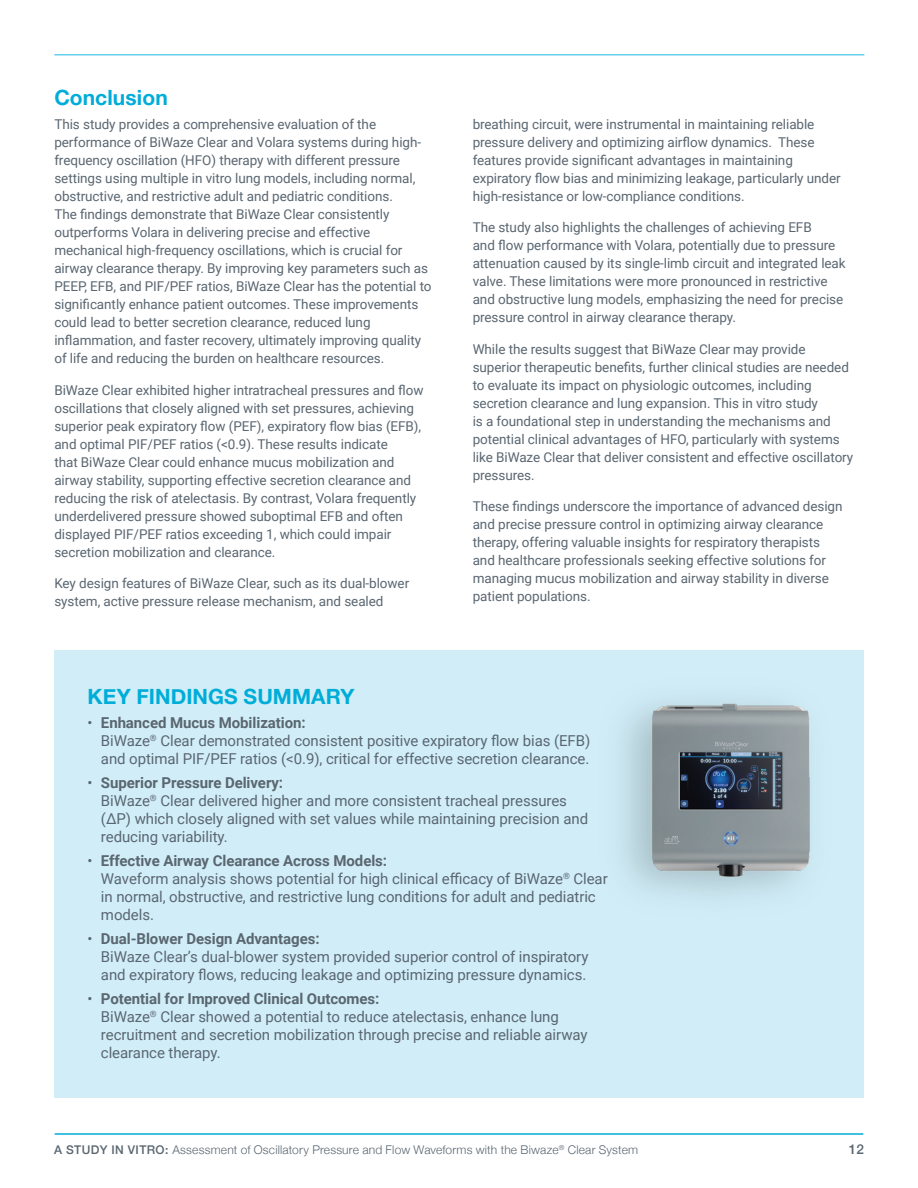
<style>
.page{position:relative;width:918px;height:1188px;background:#fff}
.page>*{position:absolute;margin:0;border:0;box-sizing:border-box;transform-origin:0 0}
.Headline1{font:700 21px "Helvetica Neue";letter-spacing:.005em;color:#00add8}
.t1{font:15px/18px "Roboto";letter-spacing:-.005em;color:#5a6671}
.Body-9_12{font:13.5px/18px "Roboto";letter-spacing:-.005em;color:#5a6671}
.t2{font:500 13.5px "Helvetica Neue";color:#5a6670}
.t3{font:300 12px "Helvetica Neue";letter-spacing:.015em;color:#5a6671}
.s1{color:#5a6670}
.s2{font-weight:700;color:#5a6670}
.s3{font-weight:500;color:#5a6670}
</style>
<div class="page">
<hr style="left:55px;top:1133px;width:808px;height:2px;background:#00add8">
<div style="left:54px;top:651px;width:810px;height:447px;background:#d1eef8"></div>
<img style="left:621px;top:700px;width:189px;height:197px">
<hr style="left:54px;top:54px;width:810px;height:2px;background:#65d0ec">
<p class="Headline1" style="left:54px;top:81px;width:115px">Conclusion</p>
<p class="Body-9_12" style="left:54px;top:115px;width:379px">This study provides a comprehensive evaluation of the performance of BiWaze Clear and Volara systems during high&shy;frequency oscillation (HFO) therapy with different pressure settings using multiple in vitro lung models, including normal, obstructive, and restrictive adult and pediatric conditions.<br>The findings demonstrate that BiWaze Clear consistently outperforms Volara in delivering precise and effective mechanical high-frequency oscillations, which is crucial for airway clearance therapy. By improving key parameters such as PEEP, EFB, and PIF/PEF ratios, BiWaze Clear has the potential to significantly enhance patient outcomes. These improvements could lead to better secretion clearance, reduced lung inflammation, and faster recovery, ultimately improving quality of life and reducing the burden on healthcare resources.</p>
<p class="Body-9_12" style="left:54px;top:380px;width:371px">BiWaze Clear exhibited higher intratracheal pressures and flow oscillations that closely aligned with set pressures, achieving superior peak expiratory flow (PEF), expiratory flow bias (EFB), and optimal PIF/PEF ratios (&lt;0.9). These results indicate<br>that BiWaze Clear could enhance mucus mobilization and airway stability, supporting effective secretion clearance and reducing the risk of atelectasis. By contrast, Volara frequently underdelivered pressure showed suboptimal EFB and often displayed PIF/PEF ratios exceeding 1, which could impair secretion mobilization and clearance.</p>
<p class="Body-9_12" style="left:54px;top:574px;width:356px">Key design features of BiWaze Clear, such as its dual-blower system, active pressure release mechanism, and sealed</p>
<p class="Body-9_12" style="left:473px;top:115px;width:370px">breathing circuit, were instrumental in maintaining reliable pressure delivery and optimizing airflow dynamics. These features provide significant advantages in maintaining expiratory flow bias and minimizing leakage, particularly under high-resistance or low-compliance conditions.</p>
<p class="Body-9_12" style="left:473px;top:218px;width:375px">The study also highlights the challenges of achieving EFB<br>and flow performance with Volara, potentially due to pressure attenuation caused by its single-limb circuit and integrated leak valve. These limitations were more pronounced in restrictive and obstructive lung models, emphasizing the need for precise pressure control in airway clearance therapy.</p>
<p class="Body-9_12" style="left:473px;top:340px;width:382px">While the results suggest that BiWaze Clear may provide superior therapeutic benefits, further clinical studies are needed to evaluate its impact on physiologic outcomes, including secretion clearance and lung expansion. This in vitro study<br>is a foundational step in understanding the mechanisms and potential clinical advantages of HFO, particularly with systems like BiWaze Clear that deliver consistent and effective oscillatory pressures.</p>
<p class="Body-9_12" style="left:473px;top:497px;width:371px">These findings underscore the importance of advanced design and precise pressure control in optimizing airway clearance therapy, offering valuable insights for respiratory therapists and healthcare professionals seeking effective solutions for managing mucus mobilization and airway stability in diverse patient populations.</p>
<p class="Headline1" style="left:87px;top:680px;width:268px">KEY FINDINGS SUMMARY</p>
<p class="t1" style="left:101px;top:713px;width:491px;text-indent:-14px"><span class="s1">•</span> <span class="s2">Enhanced Mucus Mobilization:<br></span>BiWaze<sup>®</sup> Clear demonstrated consistent positive expiratory flow bias (EFB) and optimal PIF/PEF ratios (&lt;0.9), critical for effective secretion clearance.</p>
<p class="t1" style="left:101px;top:773px;width:489px;text-indent:-14px"><span class="s1">•</span> <span class="s2">Superior Pressure Delivery:<br></span>BiWaze<sup>®</sup> Clear delivered higher and more consistent tracheal pressures (ΔP) which closely aligned with set values while maintaining precision and reducing variability.</p>
<p class="t1" style="left:101px;top:851px;width:508px;text-indent:-14px"><span class="s1">•</span> <span class="s2">Effective Airway Clearance Across Models:<br></span>Waveform analysis shows potential for high clinical efficacy of BiWaze<sup>®</sup> Clear in normal, obstructive, and restrictive lung conditions for adult and pediatric models.</p>
<p class="t1" style="left:101px;top:929px;width:489px;text-indent:-14px"><span class="s1">•</span> <span class="s2">Dual-Blower Design Advantages:<br></span>BiWaze Clear’s dual-blower system provided superior control of inspiratory and expiratory flows, reducing leakage and optimizing pressure dynamics.</p>
<p class="t1" style="left:101px;top:989px;width:488px;text-indent:-14px"><span class="s1">•</span> <span class="s2">Potential for Improved Clinical Outcomes:<br></span>BiWaze<sup>®</sup> Clear showed a potential to reduce atelectasis, enhance lung recruitment and secretion mobilization through precise and reliable airway clearance therapy.</p>
<p class="t3" style="left:54px;top:1140px;width:586px"><span class="s3">A STUDY IN VITRO:</span> Assessment of Oscillatory Pressure and Flow Waveforms with the Biwaze<sup>®</sup> Clear System</p>
<p class="t2" style="left:849px;top:1139px;width:17px">12</p>
</div>
